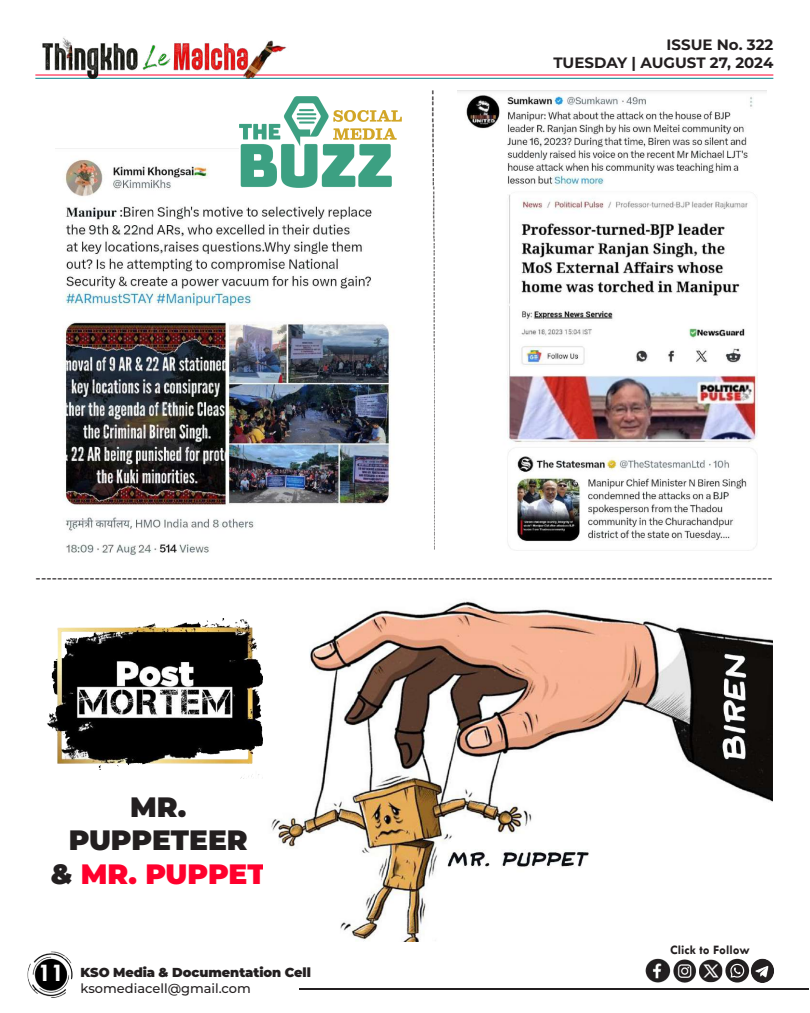
<style>
.page{position:relative;width:810px;height:1013px;background:#fff}
.page>*{position:absolute;margin:0;border:0;box-sizing:border-box;transform-origin:0 0}
.t1{font:900 28px/33.6px "Montserrat";color:#231f20;text-align:center}
.t2{font:700 26px "Tw Cen";color:#fff}
.t3{font:700 15px/18px "Montserrat";color:#231f20;text-align:right}
.t4{font:500 14px "Montserrat";color:#231f20}
.t5{font:900 13px "Montserrat";letter-spacing:-.005em;color:#231f20}
.t6{font:500 13px "Montserrat";color:#231f20}
.t7{font:700 13px "Tw Cen";color:#231f20}
.t8{font:500 7.2px "Montserrat";color:#231f20}
.s1{font-size:9px}
.s2{font-size:10.1px}
.s3{font-size:10.9px}
.s4{font-size:10.6px}
.s5{font-size:12.1px}
.s6{font-size:12.4px}
.s7{font-size:13.4px}
.s8{font-size:13px}
.s9{font-size:14px}
.s10{color:#ff002d}
</style>
<div class="page">
<hr style="left:299px;top:988px;width:509px;height:1px;background:#231f20">
<img style="left:27px;top:951px;width:46px;height:47px">
<hr style="left:35px;top:74px;width:738px;height:1px;background:#ff002d">
<hr style="left:35px;top:78px;width:738px;height:1px;background:#00848b">
<img style="left:35px;top:37px;width:254px;height:42px">
<img style="left:645px;top:958px;width:129px;height:25px">
<img style="left:56px;top:148px;width:336px;height:408px">
<img style="left:47px;top:619px;width:216px;height:159px">
<img style="left:240px;top:97px;width:162px;height:90px">
<img style="left:271px;top:601px;width:502px;height:340px">
<img style="left:458px;top:91px;width:308px;height:458px">
<p class="t8" style="left:429px;top:550px;width:462px;rotate:-90deg">-----------------------------------------------------------------------<span class="s1">--------------------------------</span><span class="s2">-----</span><span class="s3">--</span><span class="s4">------</span><span class="s5">--</span><span class="s6">------</span><span class="s7">----</span><span class="s8">-</span><span class="s9">------</span></p>
<p class="t3" style="left:554px;top:35px;width:221px">ISSUE No. 322<br>TUESDAY | AUGUST 27, 2024</p>
<p class="t4" style="left:773px;top:589px;width:739px;rotate:-180deg">-----------------------------------------------------------------------------------------------------------------------------------------</p>
<h1 class="t1" style="left:51px;top:788px;width:217px">MR.<br>PUPPETEER<br>&amp; <span class="s10">MR. PUPPET</span></h1>
<h2 class="t2" style="left:38px;top:957px;width:28px">11</h2>
<p class="t5" style="left:81px;top:962px;width:232px">KSO Media &amp; Documentation Cell</p>
<p class="t6" style="left:81px;top:978px;width:172px">ksomediacell@gmail.com</p>
<p class="t7" style="left:670px;top:942px;width:81px">Click to Follow</p>
</div>
